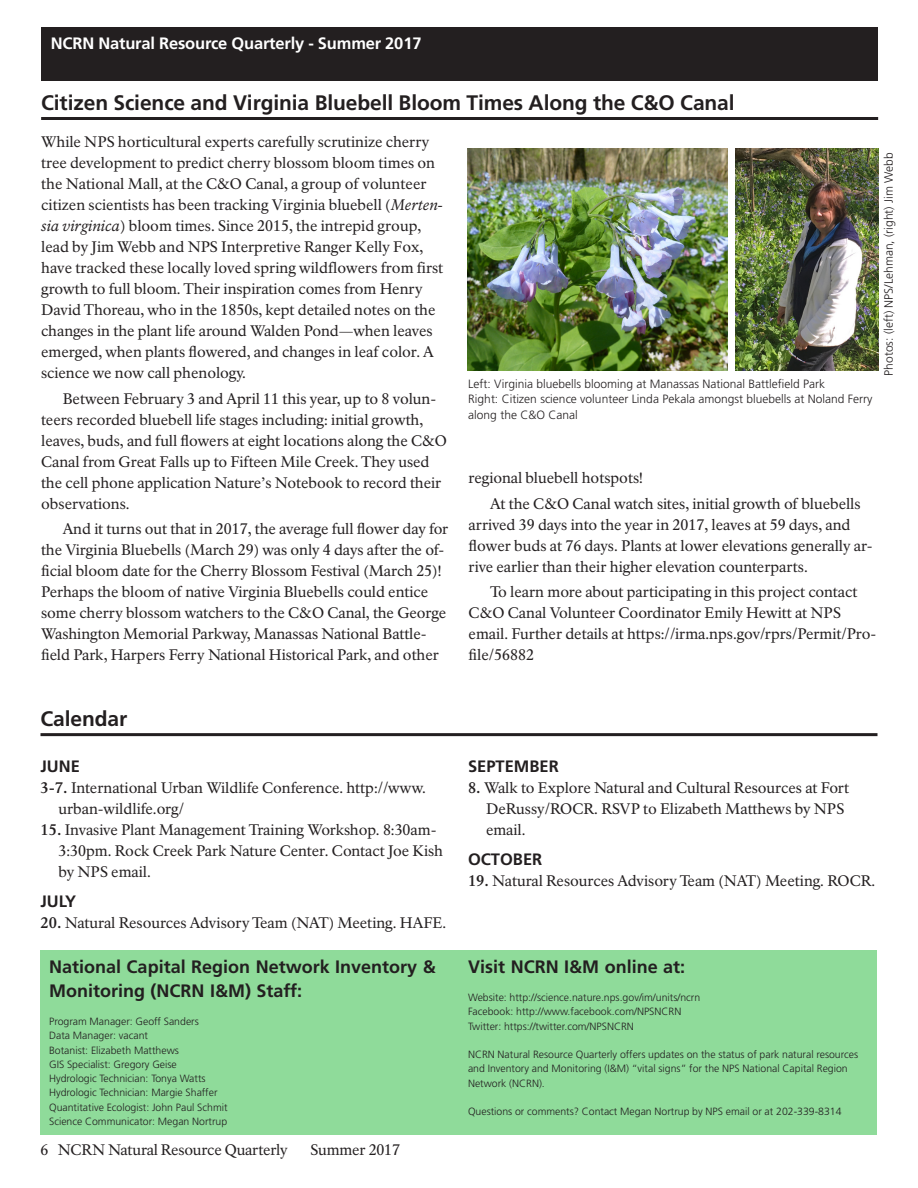
<style>
.page{position:relative;width:918px;height:1188px;background:#fff}
.page>*{position:absolute;margin:0;border:0;box-sizing:border-box;transform-origin:0 0}
.Article_Title{font:700 21px "Frutiger LT Std";letter-spacing:-.005em;color:#231f20}
.Article_Subhead{font:700 18px/24px "Frutiger LT Std";color:#231f20}
.t1{font:700 16.5px "Frutiger LT Std";letter-spacing:-.01em;color:#fff}
.Calendar_Month{font:700 16.5px "Frutiger LT Std";color:#231f20}
.Article_Title-2{font:15px/21px "NPS Rawlinson OT";color:#231f20}
.Body_Indent{font:15px/21px "NPS Rawlinson OT";color:#231f20}
.Calendar_Body{font:15px/21px "NPS Rawlinson OT";color:#231f20}
.Figure_caption{font:300 12px/15.8px "Frutiger LT Std";color:#231f20}
.Acronym_Body{font:300 10.5px/14.2px "Frutiger LT Std";color:#231f20}
.s1{font-style:italic}
.s2{font-weight:700}
</style>
<div class="page">
<div style="left:41px;top:27px;width:837px;height:53px;background:#231f20"></div>
<hr style="left:41px;top:117px;width:837px;height:3px;background:#231f20">
<img style="left:468px;top:148px;width:259px;height:222px">
<img style="left:736px;top:148px;width:142px;height:222px">
<hr style="left:40px;top:733px;width:838px;height:3px;background:#231f20">
<div style="left:40px;top:950px;width:837px;height:185px;background:#8fdb9a"></div>
<p class="t1" style="left:51px;top:34px;width:372px">NCRN Natural Resource Quarterly - Summer 2017</p>
<h2 class="Article_Title" style="left:41px;top:91px;width:695px">Citizen Science and Virginia Bluebell Bloom Times Along the C&amp;O Canal</h2>
<h2 class="Article_Title-2" style="left:41px;top:132px;width:404px">While NPS horticultural experts carefully scrutinize cherry tree development to predict cherry blossom bloom times on the National Mall, at the C&amp;O Canal, a group of volunteer citizen scientists has been tracking Virginia bluebell (<span class="s1">Merten&shy;sia virginica</span>) bloom times. Since 2015, the intrepid group, lead by Jim Webb and NPS Interpretive Ranger Kelly Fox, have tracked these locally loved spring wildflowers from first growth to full bloom. Their inspiration comes from Henry David Thoreau, who in the 1850s, kept detailed notes on the changes in the plant life around Walden Pond—when leaves emerged, when plants flowered, and changes in leaf color. A science we now call phenology.</h2>
<h2 class="Article_Title-2" style="left:41px;top:388px;width:407px;text-indent:22px">Between February 3 and April 11 this year, up to 8 volun&shy;teers recorded bluebell life stages including: initial growth, leaves, buds, and full flowers at eight locations along the C&amp;O Canal from Great Falls up to Fifteen Mile Creek. They used the cell phone application Nature’s Notebook to record their observations.</h2>
<h2 class="Article_Title-2" style="left:41px;top:519px;width:409px;text-indent:22px">And it turns out that in 2017, the average full flower day for the Virginia Bluebells (March 29) was only 4 days after the of&shy;ficial bloom date for the Cherry Blossom Festival (March 25)!<br>Perhaps the bloom of native Virginia Bluebells could entice some cherry blossom watchers to the C&amp;O Canal, the George Washington Memorial Parkway, Manassas National Battle&shy;field Park, Harpers Ferry National Historical Park, and other</h2>
<p class="Figure_caption" style="left:468px;top:376px;width:358px">Left: Virginia bluebells blooming at Manassas National Battlefield Park</p>
<p class="Figure_caption" style="left:468px;top:392px;width:406px">Right: Citizen science volunteer Linda Pekala amongst bluebells at Noland Ferry along the C&amp;O Canal</p>
<p class="Figure_caption" style="left:881px;top:376px;width:225px;rotate:-90deg">Photos: (left) NPS/Lehman, (right) Jim Webb</p>
<p class="Body_Indent" style="left:469px;top:468px;width:176px">regional bluebell hotspots!</p>
<p class="Body_Indent" style="left:469px;top:493px;width:405px;text-indent:22px">At the C&amp;O Canal watch sites, initial growth of bluebells arrived 39 days into the year in 2017, leaves at 59 days, and flower buds at 76 days. Plants at lower elevations generally ar&shy;rive earlier than their higher elevation counterparts.</p>
<p class="Body_Indent" style="left:469px;top:582px;width:409px;text-indent:22px">To learn more about participating in this project contact C&amp;O Canal Volunteer Coordinator Emily Hewitt at NPS email. Further details at https://irma.nps.gov/rprs/Permit/Pro&shy;file/56882</p>
<h2 class="Article_Title" style="left:41px;top:707px;width:88px">Calendar</h2>
<p class="Calendar_Month" style="left:40px;top:757px;width:41px">JUNE</p>
<p class="Calendar_Body" style="left:58px;top:778px;width:369px;text-indent:-18px"><span class="s2">3-7.</span> International Urban Wildlife Conference. http://www. urban-wildlife.org/</p>
<p class="Calendar_Body" style="left:58px;top:820px;width:386px;text-indent:-18px"><span class="s2">15.</span> Invasive Plant Management Training Workshop. 8:30am-<br>3:30pm. Rock Creek Park Nature Center. Contact Joe Kish by NPS email.</p>
<p class="Calendar_Month" style="left:40px;top:891px;width:37px">JULY</p>
<p class="Calendar_Body" style="left:40px;top:912px;width:407px"><span class="s2">20.</span> Natural Resources Advisory Team (NAT) Meeting. HAFE.</p>
<h3 class="Article_Subhead" style="left:49px;top:954px;width:388px">National Capital Region Network Inventory &amp;<br>Monitoring (NCRN I&amp;M) Staff:</h3>
<p class="Acronym_Body" style="left:49px;top:1014px;width:151px">Program Manager: Geoff Sanders</p>
<p class="Acronym_Body" style="left:49px;top:1029px;width:100px">Data Manager: vacant</p>
<p class="Acronym_Body" style="left:49px;top:1043px;width:131px">Botanist: Elizabeth Matthews</p>
<p class="Acronym_Body" style="left:49px;top:1057px;width:129px">GIS Specialist: Gregory Geise</p>
<p class="Acronym_Body" style="left:49px;top:1071px;width:158px">Hydrologic Technician: Tonya Watts</p>
<p class="Acronym_Body" style="left:49px;top:1086px;width:170px">Hydrologic Technician: Margie Shaffer</p>
<p class="Acronym_Body" style="left:49px;top:1100px;width:180px">Quantitative Ecologist: John Paul Schmit</p>
<p class="Acronym_Body" style="left:49px;top:1114px;width:180px">Science Communicator: Megan Nortrup</p>
<p class="Article_Title-2" style="left:40px;top:1139px;width:249px">6 NCRN Natural Resource Quarterly</p>
<p class="Article_Title-2" style="left:310px;top:1139px;width:91px">Summer 2017</p>
<p class="Calendar_Month" style="left:468px;top:757px;width:92px">SEPTEMBER</p>
<p class="Calendar_Body" style="left:486px;top:778px;width:365px;text-indent:-18px"><span class="s2">8.</span> Walk to Explore Natural and Cultural Resources at Fort<br>DeRussy/ROCR. RSVP to Elizabeth Matthews by NPS email.</p>
<p class="Calendar_Month" style="left:468px;top:849px;width:76px">OCTOBER</p>
<p class="Calendar_Body" style="left:468px;top:870px;width:409px"><span class="s2">19.</span> Natural Resources Advisory Team (NAT) Meeting. ROCR.</p>
<h3 class="Article_Subhead" style="left:468px;top:954px;width:219px">Visit NCRN I&amp;M online at:</h3>
<p class="Acronym_Body" style="left:468px;top:990px;width:234px">Website: http://science.nature.nps.gov/im/units/ncrn</p>
<p class="Acronym_Body" style="left:468px;top:1005px;width:215px">Facebook: http://www.facebook.com/NPSNCRN</p>
<p class="Acronym_Body" style="left:468px;top:1019px;width:167px">Twitter: https://twitter.com/NPSNCRN</p>
<p class="Acronym_Body" style="left:468px;top:1047px;width:392px">NCRN Natural Resource Quarterly offers updates on the status of park natural resources and Inventory and Monitoring (I&amp;M) “vital signs” for the NPS National Capital Region<br>Network (NCRN).</p>
<p class="Acronym_Body" style="left:468px;top:1104px;width:375px">Questions or comments? Contact Megan Nortrup by NPS email or at 202-339-8314</p>
</div>
